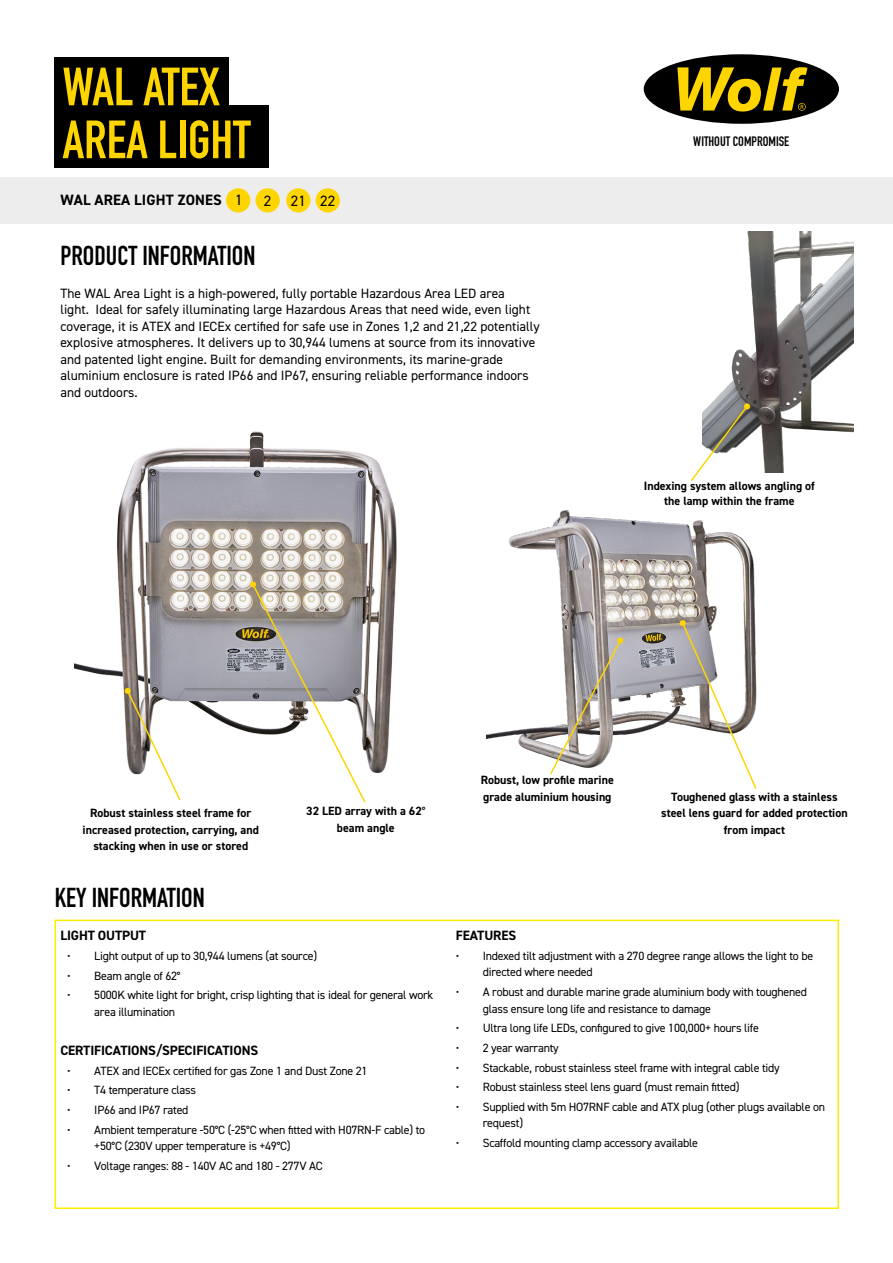
<style>
.page{position:relative;width:893px;height:1263px;background:#fff}
.page>*{position:absolute;margin:0;border:0;box-sizing:border-box;transform-origin:0 0}
.t1{font:52.95px/52.9px "DIN Engschrift LT Pro";color:#ffd500}
.t2{font:27px "DIN Engschrift LT Pro";color:#000}
.t3{font:700 15px "DIN2014";letter-spacing:.01em;color:#000}
.t4{font:15px "DIN2014";color:#000}
.t5{font:13.5px/16.5px "DIN2014";color:#000}
.t6{font:700 13.5px "DIN2014";letter-spacing:-.01em;color:#000}
.t7{font:13.5px "DIN Engschrift LT Pro";color:#000}
.t8{font:12px/16.5px "DIN2014";letter-spacing:-.02em;color:#000}
.t9{font:700 12px/16.5px "DIN2014";color:#000;text-align:center}
.s1{font-weight:400}
</style>
<div class="page">
<div style="left:54px;top:106px;width:215px;height:62px;background:#000"></div>
<div style="left:644px;top:54px;width:195px;height:70px;background:#000;border-radius:50%"></div>
<svg style="left:677px;top:67px;width:130px;height:45px"></svg>
<div style="left:0;top:177px;width:893px;height:47px;background:#ededed"></div>
<div style="left:54px;top:58px;width:174px;height:62px;background:#000"></div>
<div style="left:55px;top:919px;width:784px;height:290px;border:2px solid #ffed00"></div>
<div style="left:226px;top:188px;width:24px;height:24px;background:#ffd500;border-radius:50%"></div>
<div style="left:255px;top:188px;width:25px;height:24px;background:#ffd500;border-radius:50%"></div>
<div style="left:286px;top:188px;width:24px;height:24px;background:#ffd500;border-radius:50%"></div>
<div style="left:316px;top:188px;width:24px;height:24px;background:#ffd500;border-radius:50%"></div>
<img style="left:74px;top:431px;width:323px;height:343px">
<svg style="left:250px;top:581px;width:117px;height:222px"></svg>
<svg style="left:124px;top:687px;width:58px;height:114px"></svg>
<img style="left:487px;top:510px;width:268px;height:247px">
<svg style="left:681px;top:621px;width:76px;height:168px"></svg>
<div style="left:679px;top:620px;width:7px;height:6px;background:#ffd500;border-radius:50%"></div>
<svg style="left:549px;top:637px;width:75px;height:137px"></svg>
<img style="left:711px;top:232px;width:143px;height:240px">
<svg style="left:690px;top:404px;width:59px;height:78px"></svg>
<div style="left:744px;top:403px;width:6px;height:7px;background:#ffd500;border-radius:50%"></div>
<h1 class="t1" style="left:63px;top:61px;width:190px">WAL ATEX<br>AREA LIGHT</h1>
<p class="t3" style="left:60px;top:190px;width:163px">WAL AREA LIGHT ZONES</p>
<p class="t4" style="left:235px;top:191px;width:9px">1</p>
<p class="t4" style="left:264px;top:191px;width:9px">2</p>
<p class="t4" style="left:291px;top:191px;width:46px">21 22</p>
<h2 class="t2" style="left:60px;top:239px;width:196px">PRODUCT INFORMATION</h2>
<p class="t5" style="left:60px;top:284px;width:481px">The WAL Area Light is a high-powered, fully portable Hazardous Area LED area<br>light. Ideal for safely illuminating large Hazardous Areas that need wide, even light coverage, it is ATEX and IECEx certified for safe use in Zones 1,2 and 21,22 potentially explosive atmospheres. It delivers up to 30,944 lumens at source from its innovative and patented light engine. Built for demanding environments, its marine-grade aluminium enclosure is rated IP66 and IP67, ensuring reliable performance indoors and outdoors.</p>
<p class="t7" style="left:693px;top:134px;width:97px">WITHOUT COMPROMISE</p>
<p class="t9" style="left:644px;top:479px;width:172px;line-height:14.4px">Indexing system allows angling of the lamp within the frame</p>
<p class="t9" style="left:83px;top:805px;width:178px">Robust stainless steel frame for increased protection, carrying, and stacking when in use or stored</p>
<h2 class="t2" style="left:55px;top:881px;width:151px">KEY INFORMATION</h2>
<p class="t9" style="left:306px;top:802px;width:121px">32 LED array with a 62<span class="s1">° </span>beam angle</p>
<p class="t9" style="left:481px;top:772px;width:134px;text-align:left">Robust, low profile marine grade aluminium housing</p>
<p class="t9" style="left:661px;top:788px;width:188px">Toughened glass with a stainless steel lens guard for added protection from impact</p>
<p class="t6" style="left:60px;top:926px;width:87px">LIGHT OUTPUT</p>
<p class="t8" style="left:67px;top:947px;width:251px">• Light output of up to 30,944 lumens (at source)</p>
<p class="t8" style="left:67px;top:967px;width:115px">• Beam angle of 62°</p>
<p class="t8" style="left:94px;top:986px;width:341px;text-indent:-27px">• 5000K white light for bright, crisp lighting that is ideal for general work area illumination</p>
<p class="t6" style="left:60px;top:1041px;width:199px">CERTIFICATIONS/SPECIFICATIONS</p>
<p class="t8" style="left:67px;top:1062px;width:302px">• ATEX and IECEx certified for gas Zone 1 and Dust Zone 21</p>
<p class="t8" style="left:67px;top:1082px;width:130px">• T4 temperature class</p>
<p class="t8" style="left:67px;top:1101px;width:123px">• IP66 and IP67 rated</p>
<p class="t8" style="left:94px;top:1121px;width:332px;text-indent:-27px">• Ambient temperature -50°C (-25°C when fitted with H07RN-F cable) to +50°C (230V upper temperature is +49°C)</p>
<p class="t8" style="left:67px;top:1157px;width:257px">• Voltage ranges: 88 - 140V AC and 180 - 277V AC</p>
<p class="t6" style="left:456px;top:926px;width:62px">FEATURES</p>
<p class="t8" style="left:483px;top:947px;width:332px;text-indent:-27px">• Indexed tilt adjustment with a 270 degree range allows the light to be directed where needed</p>
<p class="t8" style="left:483px;top:983px;width:326px;text-indent:-27px">• A robust and durable marine grade aluminium body with toughened glass ensure long life and resistance to damage</p>
<p class="t8" style="left:456px;top:1019px;width:305px">• Ultra long life LEDs, configured to give 100,000+ hours life</p>
<p class="t8" style="left:456px;top:1039px;width:105px">• 2 year warranty</p>
<p class="t8" style="left:456px;top:1059px;width:326px">• Stackable, robust stainless steel frame with integral cable tidy</p>
<p class="t8" style="left:456px;top:1079px;width:285px">• Robust stainless steel lens guard (must remain fitted)</p>
<p class="t8" style="left:483px;top:1098px;width:344px;text-indent:-27px">• Supplied with 5m HO7RNF cable and ATX plug (other plugs available on request)</p>
<p class="t8" style="left:456px;top:1134px;width:244px">• Scaffold mounting clamp accessory available</p>
</div>
